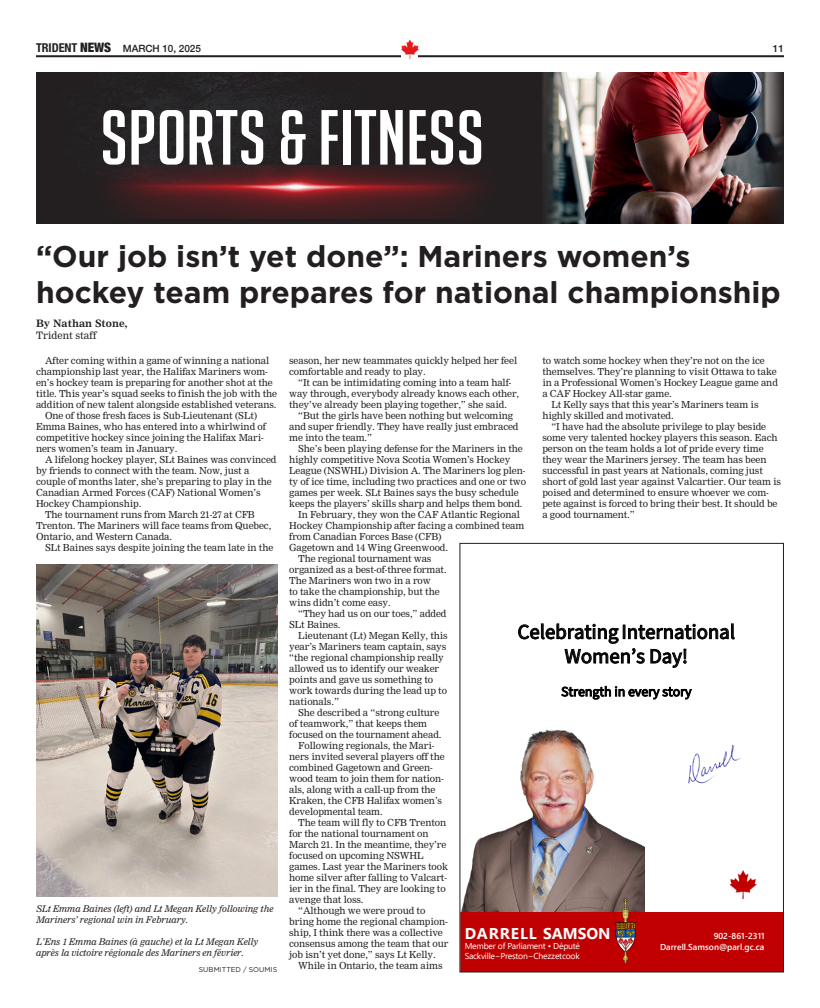
<style>
.page{position:relative;width:820px;height:1008px;background:#fff}
.page>*{position:absolute;margin:0;border:0;box-sizing:border-box;transform-origin:0 0}
.t1{font:76px "Big Noodle Titling";color:#fff}
.Headlines{font:700 30px/36px "Gotham";color:#231f20}
.t2{font:20.7px/24.4px "Source Sans Pro";color:#000;text-align:center}
.t3{font:700 15.6px "Segoe UI";letter-spacing:.05em;color:#fff}
.t4{font:13.8px "Source Sans Pro";color:#000}
.t5{font:500 10px "Helvetica Neue";letter-spacing:-.005em;color:#231f20}
.Headlines-2{font:700 10px "Nimrod";color:#231f20}
.Headlines-3{font:10px "Nimrod";color:#231f20}
.Body_Text{font:9.5px/11px "Nimrod";letter-spacing:-.01em;color:#231f20}
.Cutline{font:italic 9px/11px "Nimrod";letter-spacing:-.01em;color:#231f20}
.t6{font:8.6px/10px "Segoe UI";letter-spacing:-.025em;color:#fff}
.t7{font:600 8.6px/11px "Segoe UI";color:#fff;text-align:right}
.Cutline-2{font:7px "Gotham";color:#231f20}
.s1{font-family:"Helvetica Neue LT Std";font-weight:700;font-stretch:condensed;font-size:12.2px}
.s2{font-weight:900;font-stretch:condensed;font-size:13px}
</style>
<div class="page">
<hr style="left:36px;top:55px;width:747px;height:2px;background:#231f20">
<img style="left:399px;top:39px;width:22px;height:20px">
<img style="left:461px;top:729px;width:183px;height:183px">
<div style="left:461px;top:912px;width:320px;height:58px;background:#c00000"></div>
<img style="left:614px;top:898px;width:22px;height:66px">
<img style="left:688px;top:744px;width:53px;height:39px">
<img style="left:729px;top:871px;width:27px;height:28px">
<div style="left:36px;top:72px;width:505px;height:151px;background:#231f20"></div>
<img style="left:630px;top:72px;width:29px;height:151px">
<img style="left:541px;top:72px;width:89px;height:151px">
<img style="left:659px;top:72px;width:124px;height:151px">
<img style="left:110px;top:191px;width:371px;height:28px">
<div style="left:81px;top:106px;width:408px;height:85px;background:#231f20;opacity:.75"></div>
<img style="left:36px;top:564px;width:241px;height:332px">
<p class="t5" style="left:36px;top:40px;width:166px"><span class="s1">TRIDENT</span> <span class="s2">NEWS</span> MARCH 10, 2025</p>
<p class="t5" style="left:772px;top:41px;width:13px">11</p>
<p class="t1" style="left:100px;top:97px;width:386px">SPORTS &amp; FITNESS</p>
<p class="Headlines" style="left:36px;top:239px;width:746px">“Our job isn’t yet done”: Mariners women’s hockey team prepares for national championship</p>
<p class="Headlines-2" style="left:36px;top:318px;width:93px">By Nathan Stone,</p>
<p class="Headlines-3" style="left:36px;top:330px;width:62px">Trident staff</p>
<p class="Body_Text" style="left:36px;top:356px;width:242px;text-indent:9px">After coming within a game of winning a national championship last year, the Halifax Mariners wom&shy;en’s hockey team is preparing for another shot at the title. This year’s squad seeks to finish the job with the addition of new talent alongside established veterans.</p>
<p class="Body_Text" style="left:36px;top:411px;width:231px;text-indent:9px">One of those fresh faces is Sub-Lieutenant (SLt)<br>Emma Baines, who has entered into a whirlwind of competitive hockey since joining the Halifax Mari&shy;ners women’s team in January.</p>
<p class="Body_Text" style="left:36px;top:455px;width:242px;text-indent:9px">A lifelong hockey player, SLt Baines was convinced by friends to connect with the team. Now, just a couple of months later, she’s preparing to play in the Canadian Armed Forces (CAF) National Women’s Hockey Championship.</p>
<p class="Body_Text" style="left:36px;top:510px;width:237px;text-indent:9px">The tournament runs from March 21-27 at CFB<br>Trenton. The Mariners will face teams from Quebec,<br>Ontario, and Western Canada.</p>
<p class="Body_Text" style="left:45px;top:543px;width:230px">SLt Baines says despite joining the team late in the</p>
<p class="Cutline" style="left:36px;top:904px;width:239px">SLt Emma Baines (left) and Lt Megan Kelly following the<br>Mariners’ regional win in February.</p>
<p class="Cutline" style="left:36px;top:937px;width:224px">L’Ens 1 Emma Baines (à gauche) et la Lt Megan Kelly après la victoire régionale des Mariners en février.</p>
<p class="Cutline-2" style="left:199px;top:965px;width:80px">SUBMITTED / SOUMIS</p>
<p class="Body_Text" style="left:289px;top:356px;width:229px">season, her new teammates quickly helped her feel comfortable and ready to play.</p>
<p class="Body_Text" style="left:289px;top:378px;width:231px;text-indent:9px">“It can be intimidating coming into a team half&shy;way through, everybody already knows each other, they’ve already been playing together,” she said.</p>
<p class="Body_Text" style="left:289px;top:411px;width:231px;text-indent:9px">“But the girls have been nothing but welcoming and super friendly. They have really just embraced me into the team.”</p>
<p class="Body_Text" style="left:289px;top:444px;width:238px;text-indent:9px">She’s been playing defense for the Mariners in the highly competitive Nova Scotia Women’s Hockey League (NSWHL) Division A. The Mariners log plen&shy;ty of ice time, including two practices and one or two games per week. SLt Baines says the busy schedule keeps the players’ skills sharp and helps them bond.</p>
<p class="Body_Text" style="left:289px;top:510px;width:237px;text-indent:9px">In February, they won the CAF Atlantic Regional Hockey Championship after facing a combined team from Canadian Forces Base (CFB)<br>Gagetown and 14 Wing Greenwood.</p>
<p class="Body_Text" style="left:289px;top:554px;width:159px;text-indent:9px">The regional tournament was organized as a best-of-three format.<br>The Mariners won two in a row<br>to take the championship, but the wins didn’t come easy.</p>
<p class="Body_Text" style="left:289px;top:609px;width:159px;text-indent:9px">“They had us on our toes,” added<br>SLt Baines.</p>
<p class="Body_Text" style="left:289px;top:631px;width:160px;text-indent:9px">Lieutenant (Lt) Megan Kelly, this year’s Mariners team captain, says “the regional championship really allowed us to identify our weaker points and gave us something to work towards during the lead up to nationals.”</p>
<p class="Body_Text" style="left:289px;top:708px;width:154px;text-indent:9px">She described a “strong culture of teamwork,” that keeps them focused on the tournament ahead.</p>
<p class="Body_Text" style="left:289px;top:741px;width:157px;text-indent:9px">Following regionals, the Mari&shy;ners invited several players off the combined Gagetown and Green&shy;wood team to join them for nation&shy;als, along with a call-up from the<br>Kraken, the CFB Halifax women’s developmental team.</p>
<p class="Body_Text" style="left:289px;top:818px;width:160px;text-indent:9px">The team will fly to CFB Trenton for the national tournament on<br>March 21. In the meantime, they’re focused on upcoming NSWHL games. Last year the Mariners took home silver after falling to Valcart&shy;ier in the final. They are looking to avenge that loss.</p>
<p class="Body_Text" style="left:289px;top:906px;width:161px;text-indent:9px">“Although we were proud to bring home the regional champion&shy;ship, I think there was a collective consensus among the team that our job isn’t yet done,” says Lt Kelly.</p>
<p class="Body_Text" style="left:298px;top:961px;width:146px">While in Ontario, the team aims</p>
<p class="Body_Text" style="left:542px;top:356px;width:237px">to watch some hockey when they’re not on the ice themselves. They’re planning to visit Ottawa to take in a Professional Women’s Hockey League game and a CAF Hockey All-star game.</p>
<p class="Body_Text" style="left:542px;top:400px;width:218px;text-indent:9px">Lt Kelly says that this year’s Mariners team is highly skilled and motivated.</p>
<p class="Body_Text" style="left:542px;top:422px;width:240px;text-indent:9px">“I have had the absolute privilege to play beside some very talented hockey players this season. Each person on the team holds a lot of pride every time they wear the Mariners jersey. The team has been successful in past years at Nationals, coming just short of gold last year against Valcartier. Our team is poised and determined to ensure whoever we com&shy;pete against is forced to bring their best. It should be a good tournament.”</p>
<p class="t2" style="left:517px;top:620px;width:219px">Celebrating International<br>Womenʼs Day!</p>
<p class="t4" style="left:561px;top:682px;width:132px">Strength in every story</p>
<p class="t3" style="left:464px;top:919px;width:147px">DARRELL SAMSON</p>
<p class="t6" style="left:464px;top:941px;width:117px">Member of Parliament • Député<br>Sackville−Preston−Chezzetcook</p>
<p class="t7" style="left:660px;top:930px;width:106px">902-861-2311<br>Darrell.Samson@parl.gc.ca</p>
</div>
